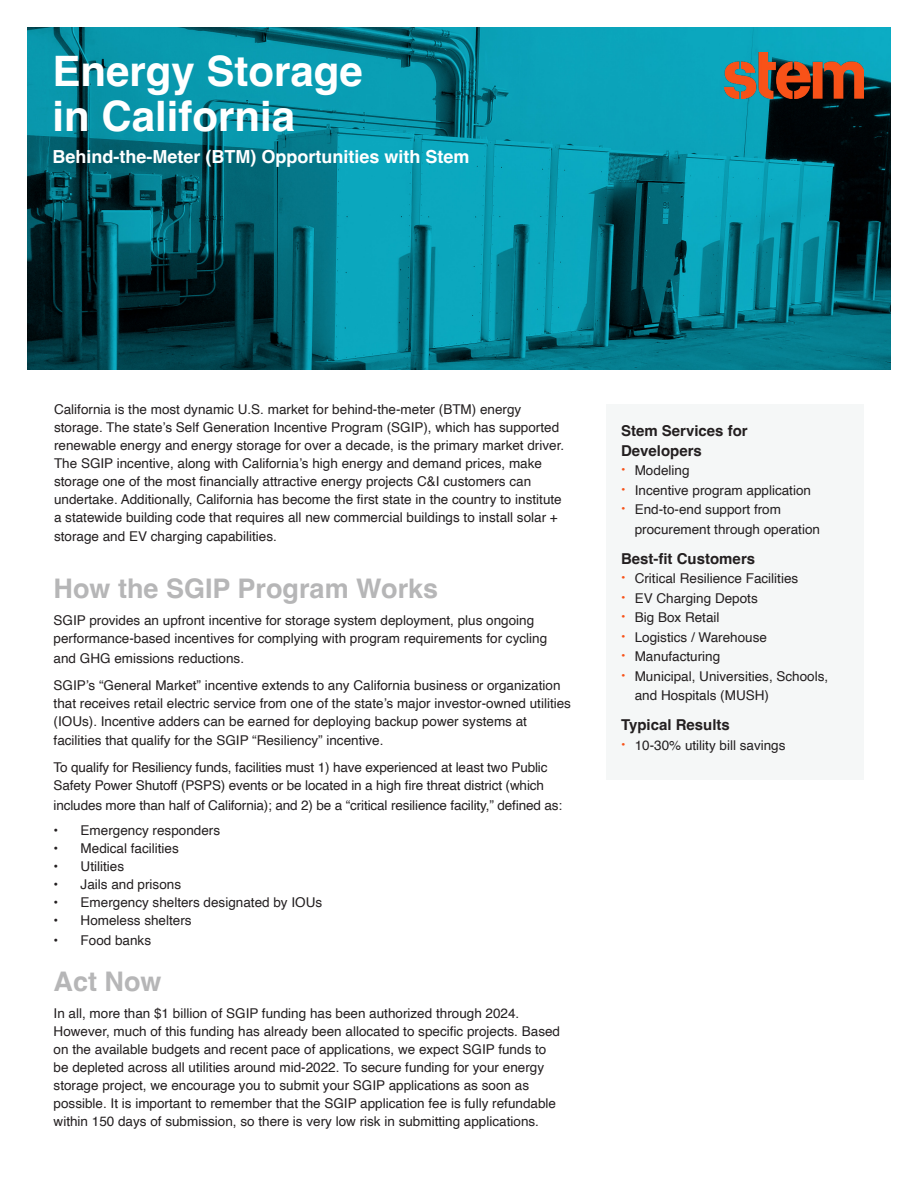
<style>
.page{position:relative;width:918px;height:1188px;background:#fff}
.page>*{position:absolute;margin:0;border:0;box-sizing:border-box;transform-origin:0 0}
.t1{font:700 42px/45px "Helvetica";color:#fff}
.t2{font:700 27px "Helvetica";color:#b6b6b7}
.t3{font:700 18px "Helvetica";color:#fff}
.t4{font:700 15px/19.5px "Helvetica";color:#231f20}
.t5{font:13.5px/18px "Helvetica";color:#231f20}
.s1{font-weight:700;font-size:16.5px;color:#f85219}
</style>
<div class="page">
<div style="left:606px;top:404px;width:258px;height:376px;background:#f5f7f7"></div>
<img style="left:28px;top:28px;width:862px;height:341px">
<img style="left:724px;top:53px;width:140px;height:45px">
<p class="t1" style="left:52px;top:54px;width:312px">Energy Storage in California</p>
<p class="t3" style="left:52px;top:146px;width:419px">Behind-the-Meter (BTM) Opportunities with Stem</p>
<p class="t5" style="left:54px;top:401px;width:512px">California is the most dynamic U.S. market for behind-the-meter (BTM) energy storage. The state’s Self Generation Incentive Program (SGIP), which has supported renewable energy and energy storage for over a decade, is the primary market driver.<br>The SGIP incentive, along with California’s high energy and demand prices, make storage one of the most financially attractive energy projects C&amp;I customers can undertake. Additionally, California has become the first state in the country to institute a statewide building code that requires all new commercial buildings to install solar +</p>
<p class="t5" style="left:54px;top:528px;width:224px">storage and EV charging capabilities.</p>
<p class="t2" style="left:54px;top:572px;width:386px">How the SGIP Program Works</p>
<p class="t5" style="left:54px;top:612px;width:495px">SGIP provides an upfront incentive for storage system deployment, plus ongoing performance-based incentives for complying with program requirements for cycling</p>
<p class="t5" style="left:54px;top:650px;width:192px">and GHG emissions reductions.</p>
<p class="t5" style="left:54px;top:677px;width:519px">SGIP’s “General Market” incentive extends to any California business or organization that receives retail electric service from one of the state’s major investor-owned utilities (IOUs). Incentive adders can be earned for deploying backup power systems at</p>
<p class="t5" style="left:54px;top:732px;width:331px">facilities that qualify for the SGIP “Resiliency” incentive.</p>
<p class="t5" style="left:54px;top:759px;width:495px">To qualify for Resiliency funds, facilities must 1) have experienced at least two Public<br>Safety Power Shutoff (PSPS) events or be located in a high fire threat district (which</p>
<p class="t5" style="left:54px;top:797px;width:510px">includes more than half of California); and 2) be a “critical resilience facility,” defined as:</p>
<p class="t5" style="left:54px;top:822px;width:168px">• Emergency responders</p>
<p class="t5" style="left:54px;top:840px;width:127px">• Medical facilities</p>
<p class="t5" style="left:54px;top:858px;width:72px">• Utilities</p>
<p class="t5" style="left:54px;top:876px;width:129px">• Jails and prisons</p>
<p class="t5" style="left:54px;top:894px;width:270px">• Emergency shelters designated by IOUs</p>
<p class="t5" style="left:54px;top:912px;width:140px">• Homeless shelters</p>
<p class="t5" style="left:54px;top:932px;width:99px">• Food banks</p>
<p class="t2" style="left:54px;top:965px;width:109px">Act Now</p>
<p class="t5" style="left:54px;top:1005px;width:508px">In all, more than $1 billion of SGIP funding has been authorized through 2024.<br>However, much of this funding has already been allocated to specific projects. Based on the available budgets and recent pace of applications, we expect SGIP funds to be depleted across all utilities around mid-2022. To secure funding for your energy storage project, we encourage you to submit your SGIP applications as soon as possible. It is important to remember that the SGIP application fee is fully refundable within 150 days of submission, so there is very low risk in submitting applications.</p>
<p class="t4" style="left:621px;top:423px;width:128px">Stem Services for<br>Developers</p>
<p class="t5" style="left:621px;top:462px;width:70px"><span class="s1">·</span> Modeling</p>
<p class="t5" style="left:621px;top:481px;width:192px"><span class="s1">·</span> Incentive program application</p>
<p class="t5" style="left:635px;top:500px;width:187px;line-height:19.5px;text-indent:-14px"><span class="s1">·</span> End-to-end support from procurement through operation</p>
<p class="t4" style="left:621px;top:550px;width:136px">Best-fit Customers</p>
<p class="t5" style="left:621px;top:570px;width:179px"><span class="s1">·</span> Critical Resilience Facilities</p>
<p class="t5" style="left:621px;top:589px;width:138px"><span class="s1">·</span> EV Charging Depots</p>
<p class="t5" style="left:621px;top:609px;width:100px"><span class="s1">·</span> Big Box Retail</p>
<p class="t5" style="left:621px;top:628px;width:148px"><span class="s1">·</span> Logistics / Warehouse</p>
<p class="t5" style="left:621px;top:648px;width:101px"><span class="s1">·</span> Manufacturing</p>
<p class="t5" style="left:635px;top:666px;width:195px;line-height:19.5px;text-indent:-14px"><span class="s1">·</span> Municipal, Universities, Schools, and Hospitals (MUSH)</p>
<p class="t4" style="left:621px;top:717px;width:110px">Typical Results</p>
<p class="t5" style="left:621px;top:736px;width:166px"><span class="s1">·</span> 10-30% utility bill savings</p>
</div>
